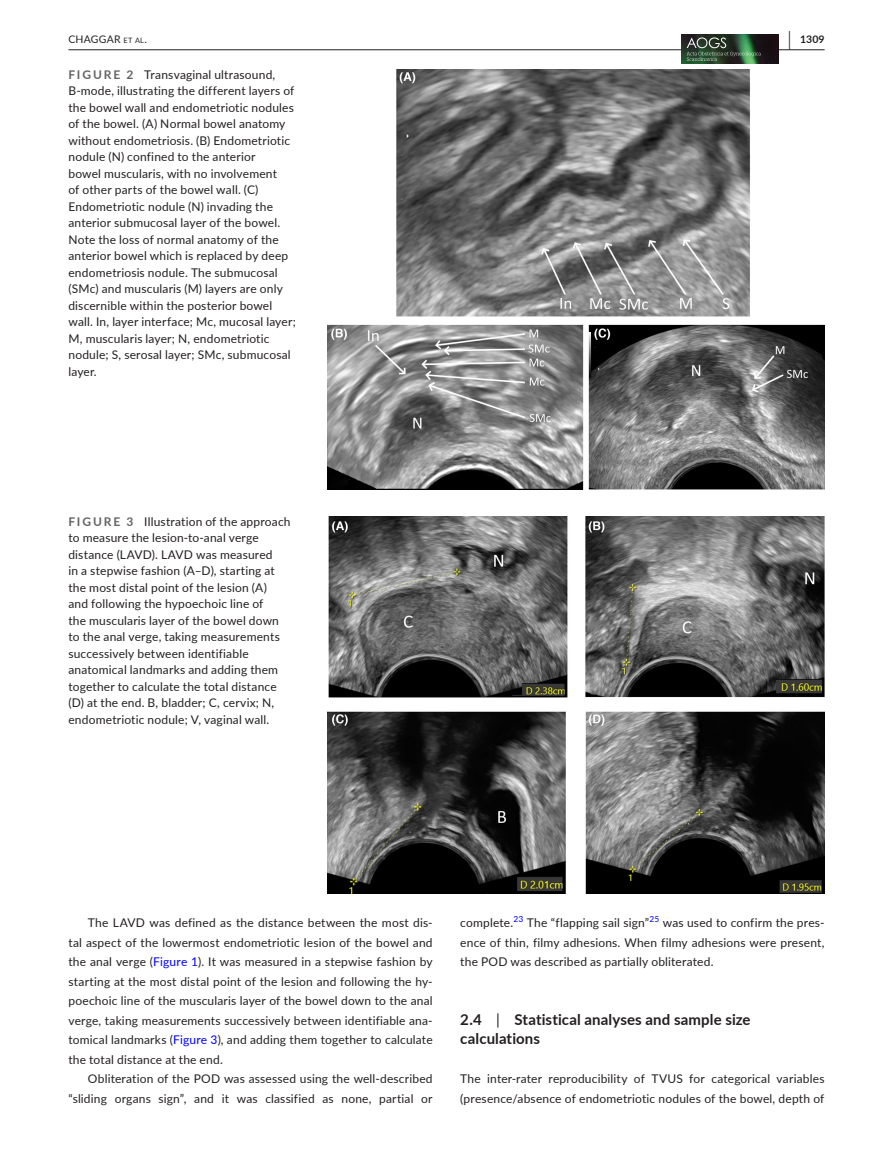
<style>
.page{position:relative;width:893px;height:1174px;background:#fff}
.page>*{position:absolute;margin:0;border:0;box-sizing:border-box;transform-origin:0 0}
.t1{font:700 15px/19.5px "Lato";letter-spacing:.01em;color:#231f20}
.t2{font:12px/16.5px "Lato";letter-spacing:.015em;color:#231f20}
.t3{font:10.5px "Lato";letter-spacing:.025em;color:#231f20}
.t4{font:700 10.5px "Lato";color:#231f20}
.t5{font:8.4px "Lato";color:#00f}
.s1{font-size:7.35px}
.s2{font-size:19.5px}
.s3{font-weight:700;color:#636366}
.s4{color:#00f}
.s5{font-weight:400}
</style>
<div class="page">
<hr style="left:68px;top:49px;width:756px;height:1px;background:#231f20">
<img style="left:682px;top:34px;width:97px;height:30px">
<svg style="left:687px;top:37px;width:74px;height:24px;background:#3f5843"></svg>
<img style="left:327px;top:69px;width:497px;height:420px">
<img style="left:327px;top:516px;width:497px;height:378px">
<p class="t3" style="left:68px;top:31px;width:80px">CHAGGAR <span class="s1">et al</span>.</p>
<p class="t4" style="left:789px;top:31px;width:37px"><span class="s2">|</span> 1309</p>
<p class="t2" style="left:68px;top:66px;width:229px"><span class="s3">FIGURE 2</span> Transvaginal ultrasound, B-mode, illustrating the different layers of the bowel wall and endometriotic nodules of the bowel. (A) Normal bowel anatomy without endometriosis. (B) Endometriotic nodule (N) confined to the anterior<br>bowel muscularis, with no involvement<br>of other parts of the bowel wall. (C)<br>Endometriotic nodule (N) invading the anterior submucosal layer of the bowel.<br>Note the loss of normal anatomy of the anterior bowel which is replaced by deep endometriosis nodule. The submucosal (SMc) and muscularis (M) layers are only discernible within the posterior bowel wall. In, layer interface; Mc, mucosal layer; M, muscularis layer; N, endometriotic nodule; S, serosal layer; SMc, submucosal layer.</p>
<p class="t2" style="left:68px;top:513px;width:224px"><span class="s3">FIGURE 3</span> Illustration of the approach to measure the lesion-to-anal verge distance (LAVD). LAVD was measured<br>in a stepwise fashion (A–D), starting at the most distal point of the lesion (A)<br>and following the hypoechoic line of<br>the muscularis layer of the bowel down to the anal verge, taking measurements successively between identifiable anatomical landmarks and adding them together to calculate the total distance (D) at the end. B, bladder; C, cervix; N, endometriotic nodule; V, vaginal wall.</p>
<p class="t2" style="left:68px;top:912px;width:366px;line-height:19.5px;text-align:justify;text-indent:20px">The LAVD was defined as the distance between the most dis&shy;tal aspect of the lowermost endometriotic lesion of the bowel and the anal verge (<span class="s4">Figure 1</span>). It was measured in a stepwise fashion by starting at the most distal point of the lesion and following the hy&shy;poechoic line of the muscularis layer of the bowel down to the anal verge, taking measurements successively between identifiable ana&shy;tomical landmarks (<span class="s4">Figure 3</span>), and adding them together to calculate the total distance at the end.</p>
<p class="t2" style="left:68px;top:1068px;width:366px;line-height:19.5px;text-align:right">Obliteration of the POD was assessed using the well-described “sliding organs sign”, and it was classified as none, partial or</p>
<p class="t2" style="left:460px;top:914px;width:54px">complete.</p>
<p class="t5" style="left:514px;top:913px;width:11px">23</p>
<p class="t2" style="left:527px;top:914px;width:124px">The “flapping sail sign”</p>
<p class="t5" style="left:649px;top:913px;width:11px">25</p>
<p class="t2" style="left:460px;top:912px;width:366px;line-height:19.5px;text-align:justify;text-indent:202px">was used to confirm the pres&shy;ence of thin, filmy adhesions. When filmy adhesions were present, the POD was described as partially obliterated.</p>
<p class="t1" style="left:460px;top:1009px;width:292px">2.4 <span class="s5">|</span> Statistical analyses and sample size calculations</p>
<p class="t2" style="left:460px;top:1068px;width:366px;line-height:19.5px">The inter-rater reproducibility of TVUS for categorical variables (presence/absence of endometriotic nodules of the bowel, depth of</p>
</div>
